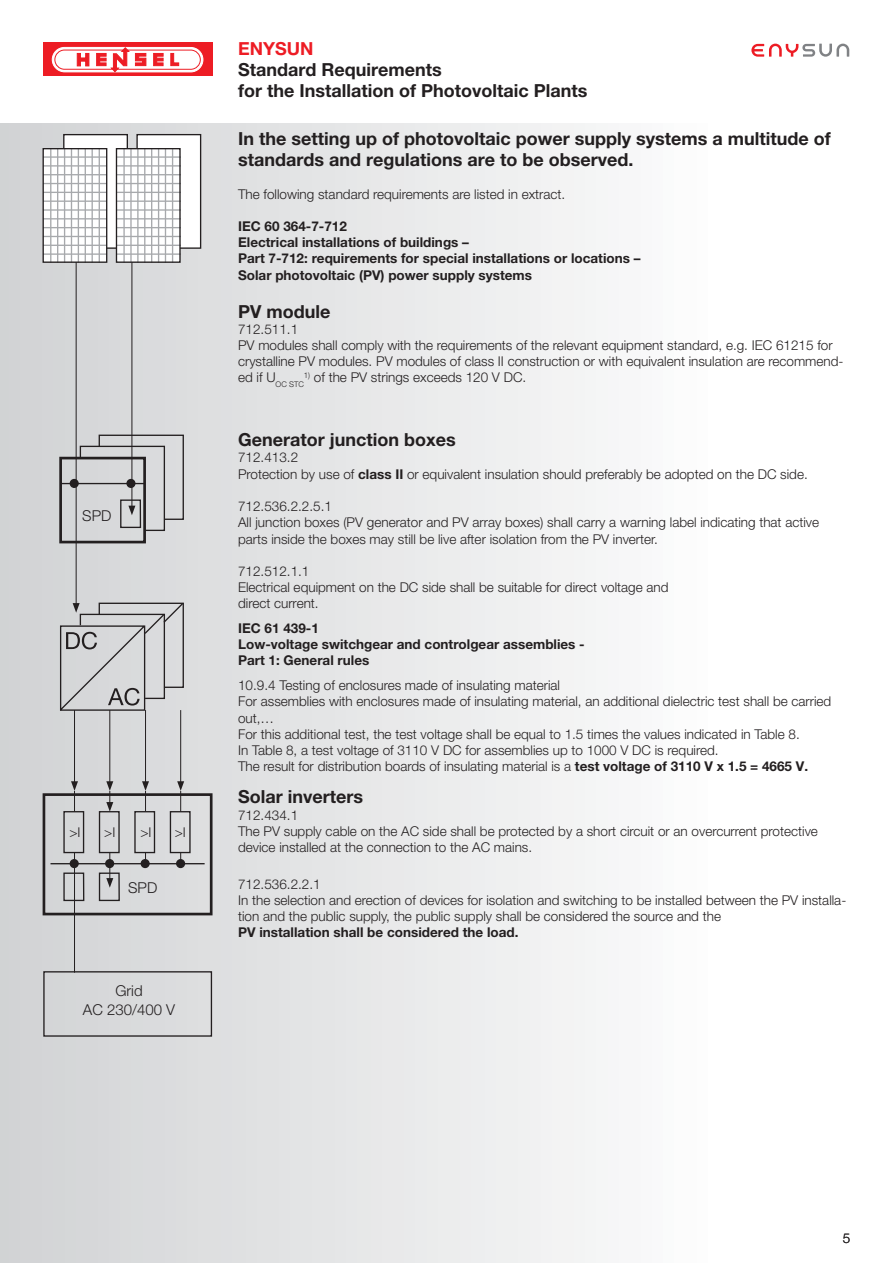
<style>
.page{position:relative;width:893px;height:1263px;background:#fff}
.page>*{position:absolute;margin:0;border:0;box-sizing:border-box;transform-origin:0 0}
.t1{font:700 18px/21px "Helvetica Neue LT Pro";color:#231f20}
.t2{font:700 18px "Helvetica Neue LT Pro";color:#ed1c24}
.t3{font:300 15px/19.5px "Helvetica Neue LT Pro";color:#231f20;text-align:center}
.t4{font:300 13.5px/16.2px "Helvetica Neue LT Pro";color:#231f20}
.t5{font:700 13.5px/16.2px "Helvetica Neue LT Pro";color:#231f20}
.s1{font-weight:700}
</style>
<div class="page">
<div style="left:43px;top:43px;width:169px;height:33px;background:#ed1c24"></div>
<svg style="left:52px;top:47px;width:151px;height:25px"></svg>
<div style="left:0;top:123px;width:710px;height:1140px;background:linear-gradient(to right,#d0d2d3,#fcfcfc)"></div>
<svg style="left:43px;top:967px;width:170px;height:70px;background:#cecfd0"></svg>
<hr style="left:76px;top:260px;width:1px;height:345px;background:#231f20">
<svg style="left:43px;top:597px;width:170px;height:116px;background:#cbcbcd"></svg>
<hr style="left:131px;top:260px;width:1px;height:248px;background:#231f20">
<svg style="left:43px;top:428px;width:170px;height:121px;background:#c7c8ca"></svg>
<svg style="left:59px;top:134px;width:143px;height:131px"></svg>
<svg style="left:45px;top:150px;width:60px;height:111px"></svg>
<hr style="left:99px;top:149px;width:1px;height:113px;background:#a7a9ac">
<hr style="left:92px;top:149px;width:1px;height:113px;background:#a7a9ac">
<hr style="left:85px;top:149px;width:1px;height:113px;background:#a7a9ac">
<hr style="left:78px;top:149px;width:1px;height:113px;background:#a7a9ac">
<hr style="left:71px;top:149px;width:1px;height:113px;background:#a7a9ac">
<hr style="left:64px;top:149px;width:1px;height:113px;background:#a7a9ac">
<hr style="left:57px;top:149px;width:1px;height:113px;background:#a7a9ac">
<hr style="left:50px;top:149px;width:1px;height:113px;background:#a7a9ac">
<hr style="left:43px;top:253px;width:64px;height:2px;background:#a7a9ac">
<hr style="left:43px;top:245px;width:64px;height:1px;background:#a7a9ac">
<hr style="left:43px;top:236px;width:64px;height:1px;background:#a7a9ac">
<hr style="left:43px;top:227px;width:64px;height:1px;background:#a7a9ac">
<hr style="left:43px;top:218px;width:64px;height:1px;background:#a7a9ac">
<hr style="left:43px;top:209px;width:64px;height:2px;background:#a7a9ac">
<hr style="left:43px;top:200px;width:64px;height:2px;background:#a7a9ac">
<hr style="left:43px;top:192px;width:64px;height:1px;background:#a7a9ac">
<hr style="left:43px;top:183px;width:64px;height:1px;background:#a7a9ac">
<hr style="left:43px;top:174px;width:64px;height:1px;background:#a7a9ac">
<hr style="left:43px;top:165px;width:64px;height:2px;background:#a7a9ac">
<hr style="left:43px;top:156px;width:64px;height:2px;background:#a7a9ac">
<div style="left:43px;top:148px;width:64px;height:115px;border:1px solid #231f20"></div>
<svg style="left:118px;top:150px;width:61px;height:111px"></svg>
<hr style="left:172px;top:149px;width:1px;height:113px;background:#a7a9ac">
<hr style="left:165px;top:149px;width:1px;height:113px;background:#a7a9ac">
<hr style="left:158px;top:149px;width:1px;height:113px;background:#a7a9ac">
<hr style="left:151px;top:149px;width:1px;height:113px;background:#a7a9ac">
<hr style="left:144px;top:149px;width:1px;height:113px;background:#a7a9ac">
<hr style="left:137px;top:149px;width:2px;height:113px;background:#a7a9ac">
<hr style="left:130px;top:149px;width:2px;height:113px;background:#a7a9ac">
<hr style="left:123px;top:149px;width:2px;height:113px;background:#a7a9ac">
<hr style="left:116px;top:253px;width:64px;height:2px;background:#a7a9ac">
<hr style="left:116px;top:245px;width:64px;height:1px;background:#a7a9ac">
<hr style="left:116px;top:236px;width:64px;height:1px;background:#a7a9ac">
<hr style="left:116px;top:227px;width:64px;height:1px;background:#a7a9ac">
<hr style="left:116px;top:218px;width:64px;height:1px;background:#a7a9ac">
<hr style="left:116px;top:209px;width:64px;height:2px;background:#a7a9ac">
<hr style="left:116px;top:200px;width:64px;height:2px;background:#a7a9ac">
<hr style="left:116px;top:192px;width:64px;height:1px;background:#a7a9ac">
<hr style="left:116px;top:183px;width:64px;height:1px;background:#a7a9ac">
<hr style="left:116px;top:174px;width:64px;height:1px;background:#a7a9ac">
<hr style="left:116px;top:165px;width:64px;height:2px;background:#a7a9ac">
<hr style="left:116px;top:156px;width:64px;height:2px;background:#a7a9ac">
<div style="left:116px;top:148px;width:65px;height:115px;border:1px solid #231f20"></div>
<hr style="left:74px;top:710px;width:1px;height:74px;background:#231f20">
<hr style="left:109px;top:710px;width:1px;height:74px;background:#231f20">
<hr style="left:145px;top:710px;width:1px;height:74px;background:#231f20">
<hr style="left:180px;top:710px;width:1px;height:74px;background:#231f20">
<svg style="left:751px;top:44px;width:98px;height:13px"></svg>
<hr style="left:74px;top:852px;width:1px;height:121px;background:#231f20">
<svg style="left:43px;top:781px;width:170px;height:134px;background:#bfbfc1"></svg>
<p class="t3" style="left:82px;top:507px;width:31px">SPD</p>
<p class="t4" style="left:69px;top:825px;width:13px">&gt;I</p>
<p class="t4" style="left:104px;top:825px;width:13px">&gt;I</p>
<p class="t4" style="left:140px;top:825px;width:13px">&gt;I</p>
<p class="t4" style="left:175px;top:825px;width:13px">&gt;I</p>
<p class="t3" style="left:128px;top:880px;width:31px">SPD</p>
<p class="t3" style="left:83px;top:983px;width:94px">Grid<br>AC 230/400 V</p>
<h1 class="t2" style="left:238px;top:43px;width:77px">ENYSUN</h1>
<h1 class="t1" style="left:238px;top:62px;width:351px">Standard Requirements<br>for the Installation of Photovoltaic Plants</h1>
<h1 class="t1" style="left:238px;top:130px;width:594px;line-height:21.6px">In the setting up of photovoltaic power supply systems a multitude of standards and regulations are to be observed.</h1>
<p class="t4" style="left:238px;top:187px;width:329px">The following standard requirements are listed in extract.</p>
<p class="t5" style="left:238px;top:220px;width:404px">IEC 60 364-7-712<br>Electrical installations of buildings –<br>Part 7-712: requirements for special installations or locations – Solar photovoltaic (PV) power supply systems</p>
<h1 class="t1" style="left:238px;top:303px;width:94px">PV module</h1>
<p class="t4" style="left:238px;top:322px;width:607px">712.511.1<br>PV modules shall comply with the requirements of the relevant equipment standard, e.g. IEC 61215 for crystalline PV modules. PV modules of class II construction or with equivalent insulation are recommend&shy;ed if U<sub>OC</sub> <sub>STC</sub><sup>1)</sup> of the PV strings exceeds 120 V DC.</p>
<h1 class="t1" style="left:238px;top:431px;width:219px">Generator junction boxes</h1>
<p class="t4" style="left:238px;top:451px;width:571px">712.413.2<br>Protection by use of <span class="s1">class II</span> or equivalent insulation should preferably be adopted on the DC side.</p>
<p class="t4" style="left:238px;top:500px;width:582px">712.536.2.2.5.1<br>All junction boxes (PV generator and PV array boxes) shall carry a warning label indicating that active parts inside the boxes may still be live after isolation from the PV inverter.</p>
<p class="t4" style="left:238px;top:565px;width:432px">712.512.1.1<br>Electrical equipment on the DC side shall be suitable for direct voltage and direct current.</p>
<p class="t5" style="left:238px;top:622px;width:348px">IEC 61 439-1<br>Low-voltage switchgear and controlgear assemblies -<br>Part 1: General rules</p>
<p class="t4" style="left:238px;top:679px;width:595px">10.9.4 Testing of enclosures made of insulating material<br>For assemblies with enclosures made of insulating material, an additional dielectric test shall be carried out,…<br>For this additional test, the test voltage shall be equal to 1.5 times the values indicated in Table 8.<br>In Table 8, a test voltage of 3110 V DC for assemblies up to 1000 V DC is required.<br>The result for distribution boards of insulating material is a <span class="s1">test voltage of 3110 V x 1.5 = 4665 V.</span></p>
<h1 class="t1" style="left:238px;top:789px;width:127px">Solar inverters</h1>
<p class="t4" style="left:238px;top:808px;width:581px">712.434.1<br>The PV supply cable on the AC side shall be protected by a short circuit or an overcurrent protective device installed at the connection to the AC mains.</p>
<p class="t4" style="left:238px;top:877px;width:610px">712.536.2.2.1<br>In the selection and erection of devices for isolation and switching to be installed between the PV installa&shy;tion and the public supply, the public supply shall be considered the source and the</p>
<p class="t5" style="left:238px;top:926px;width:282px">PV installation shall be considered the load.</p>
<p class="t4" style="left:843px;top:1231px;width:9px">5</p>
</div>
